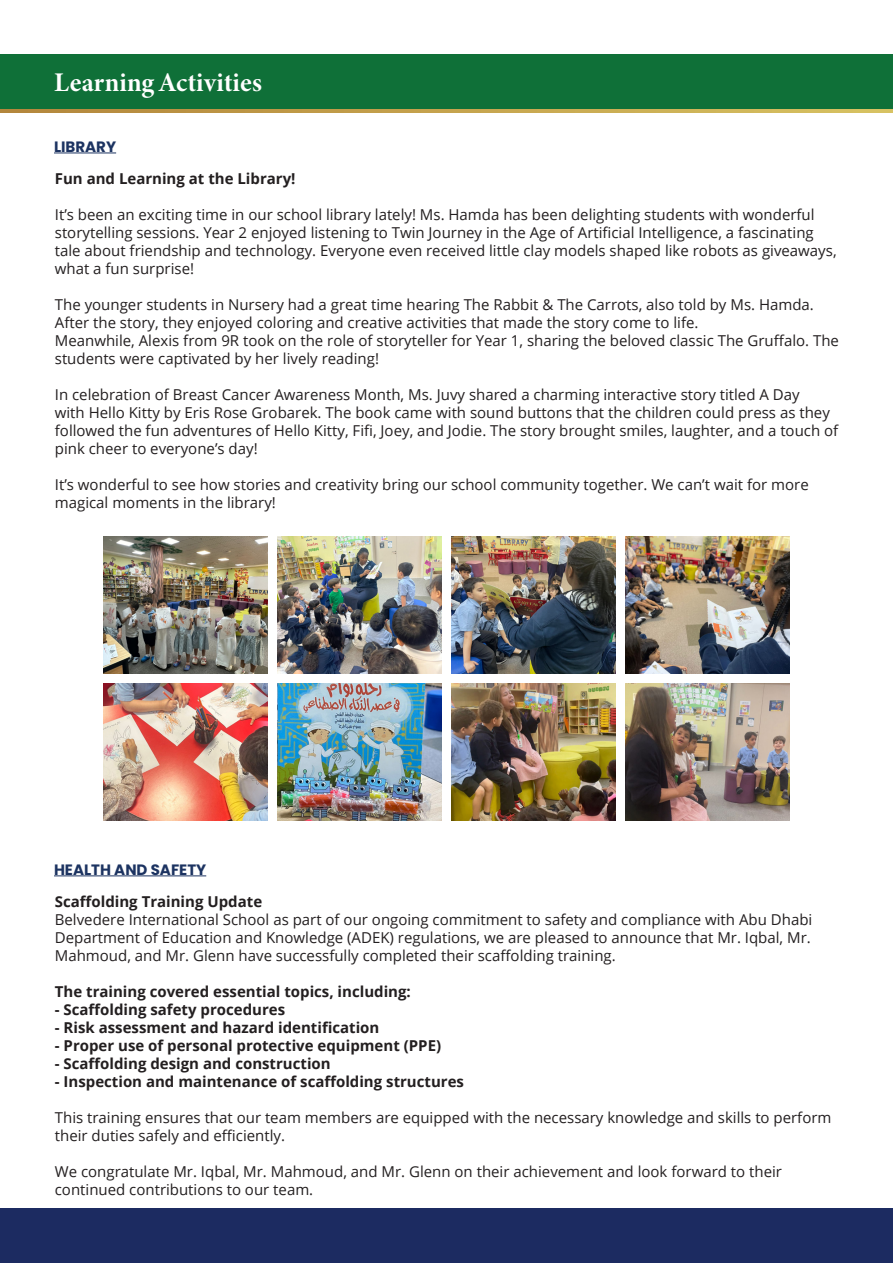
<style>
.page{position:relative;width:893px;height:1263px;background:#fff}
.page>*{position:absolute;margin:0;border:0;box-sizing:border-box;transform-origin:0 0}
.t1{font:27px "Minion Variable Concept";letter-spacing:.005em;color:#fff}
.t2{font:15px/18px "Open Sans";color:#231f20}
.t3{font:700 15px "Open Sans";color:#231f20}
.t4{font:700 15px "Poppins";color:#1c3361}
</style>
<div class="page">
<div style="left:0;top:1209px;width:893px;height:54px;background:#1c2b61"></div>
<svg style="left:0;top:108px;width:893px;height:5px"></svg>
<div style="left:0;top:54px;width:893px;height:54px;background:#0f7038"></div>
<hr style="left:54px;top:153px;width:62px;height:1px;background:#1c3361">
<hr style="left:54px;top:875px;width:152px;height:1px;background:#1c3361">
<img style="left:104px;top:536px;width:163px;height:138px">
<img style="left:104px;top:684px;width:163px;height:137px">
<img style="left:278px;top:536px;width:163px;height:138px">
<img style="left:278px;top:684px;width:163px;height:137px">
<img style="left:452px;top:536px;width:163px;height:138px">
<img style="left:452px;top:684px;width:163px;height:137px">
<img style="left:626px;top:536px;width:163px;height:138px">
<img style="left:626px;top:684px;width:163px;height:137px">
<p class="t1" style="left:54px;top:63px;width:210px">Learning Activities</p>
<p class="t4" style="left:54px;top:138px;width:64px">LIBRARY</p>
<p class="t3" style="left:55px;top:168px;width:242px">Fun and Learning at the Library!</p>
<p class="t2" style="left:55px;top:205px;width:783px">It’s been an exciting time in our school library lately! Ms. Hamda has been delighting students with wonderful storytelling sessions. Year 2 enjoyed listening to Twin Journey in the Age of Artificial Intelligence, a fascinating tale about friendship and technology. Everyone even received little clay models shaped like robots as giveaways, what a fun surprise!</p>
<p class="t2" style="left:55px;top:295px;width:761px">The younger students in Nursery had a great time hearing The Rabbit &amp; The Carrots, also told by Ms. Hamda.<br>After the story, they enjoyed coloring and creative activities that made the story come to life.</p>
<p class="t2" style="left:55px;top:331px;width:786px">Meanwhile, Alexis from 9R took on the role of storyteller for Year 1, sharing the beloved classic The Gruffalo. The students were captivated by her lively reading!</p>
<p class="t2" style="left:55px;top:385px;width:785px">In celebration of Breast Cancer Awareness Month, Ms. Juvy shared a charming interactive story titled A Day<br>with Hello Kitty by Eris Rose Grobarek. The book came with sound buttons that the children could press as they followed the fun adventures of Hello Kitty, Fifi, Joey, and Jodie. The story brought smiles, laughter, and a touch of pink cheer to everyone’s day!</p>
<p class="t2" style="left:55px;top:475px;width:755px">It’s wonderful to see how stories and creativity bring our school community together. We can’t wait for more magical moments in the library!</p>
<p class="t4" style="left:54px;top:861px;width:154px">HEALTH AND SAFETY</p>
<p class="t3" style="left:55px;top:890px;width:209px">Scaffolding Training Update</p>
<p class="t2" style="left:55px;top:910px;width:759px;text-align:justify">Belvedere International School as part of our ongoing commitment to safety and compliance with Abu Dhabi Department of Education and Knowledge (ADEK) regulations, we are pleased to announce that Mr. Iqbal, Mr.<br>Mahmoud, and Mr. Glenn have successfully completed their scaffolding training.</p>
<p class="t3" style="left:55px;top:980px;width:358px">The training covered essential topics, including:</p>
<p class="t3" style="left:55px;top:998px;width:232px">- Scaffolding safety procedures</p>
<p class="t3" style="left:55px;top:1016px;width:326px">- Risk assessment and hazard identification</p>
<p class="t3" style="left:55px;top:1034px;width:388px">- Proper use of personal protective equipment (PPE)</p>
<p class="t3" style="left:55px;top:1052px;width:277px">- Scaffolding design and construction</p>
<p class="t3" style="left:55px;top:1070px;width:411px">- Inspection and maintenance of scaffolding structures</p>
<p class="t2" style="left:55px;top:1108px;width:778px">This training ensures that our team members are equipped with the necessary knowledge and skills to perform their duties safely and efficiently.</p>
<p class="t2" style="left:55px;top:1162px;width:729px">We congratulate Mr. Iqbal, Mr. Mahmoud, and Mr. Glenn on their achievement and look forward to their continued contributions to our team.</p>
</div>
